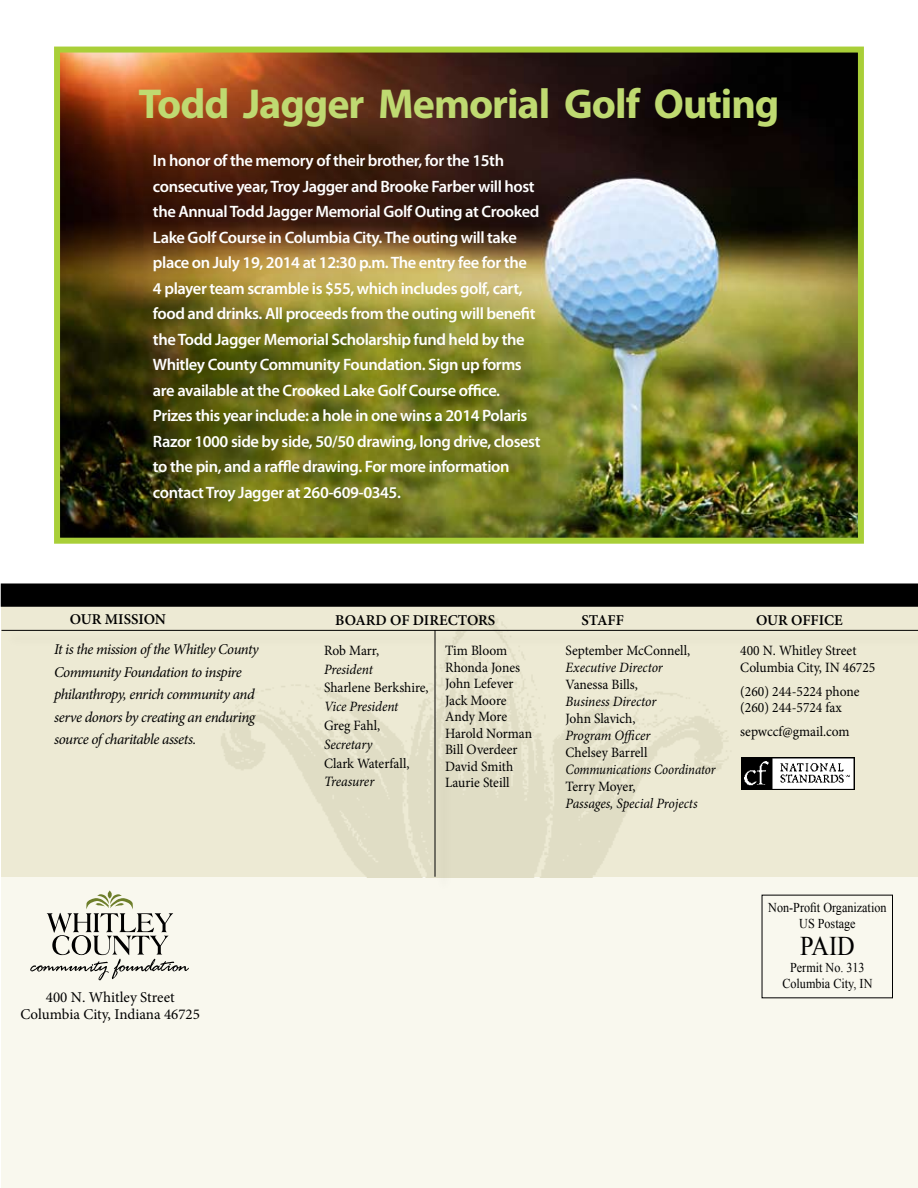
<style>
.page{position:relative;width:918px;height:1188px;background:#fff}
.page>*{position:absolute;margin:0;border:0;box-sizing:border-box;transform-origin:0 0}
.t1{font:700 42px "Myriad Pro";letter-spacing:-.025em;color:#bfda71}
.t2{font:27px "Times New Roman";color:#000;scale:.9 1}
.t3{font:600 16.5px/25.5px "Myriad Pro";letter-spacing:-.025em;color:#fff}
.t4{font:italic 15px/22.5px "Minion Pro";letter-spacing:-.035em;color:#000}
.t5{font:15px/16.5px "Minion Pro";color:#000;text-align:center}
.t6{font:600 15px "Minion Pro";color:#000}
.t7{font:14.25px/16.5px "Minion Pro";color:#000;scale:.95 1}
.t8{font:italic 14.25px "Minion Pro";letter-spacing:-.01em;color:#000;scale:.95 1}
.t9{font:italic 14.25px "Minion Pro";letter-spacing:-.01em;color:#000;scale:.9 1}
.t10{font:13.5px/16.5px "Times New Roman";color:#000;text-align:center;scale:.9 1}
</style>
<div class="page">
<div style="left:2px;top:744px;width:916px;height:444px;background:#f9f8ee"></div>
<div style="left:2px;top:601px;width:916px;height:276px;background:#edead4"></div>
<svg style="left:30px;top:890px;width:159px;height:90px"></svg>
<svg style="left:1px;top:583px;width:917px;height:24px;background:#070707"></svg>
<img style="left:179px;top:600px;width:574px;height:277px">
<div style="left:436px;top:631px;width:23px;height:270px;background:#000;opacity:.2"></div>
<hr style="left:435px;top:630px;width:1px;height:247px;background:#000">
<div style="left:2px;top:631px;width:916px;height:24px;background:#ece9d3"></div>
<hr style="left:2px;top:630px;width:916px;height:1px;background:#000">
<img style="left:741px;top:758px;width:113px;height:32px">
<img style="left:61px;top:54px;width:796px;height:483px">
<div style="left:54px;top:47px;width:810px;height:497px;border:6px solid #a9cf38"></div>
<h1 class="t1" style="left:139px;top:77px;width:642px">Todd Jagger Memorial Golf Outing</h1>
<p class="t3" style="left:153px;top:148px;width:389px">In honor of the memory of their brother, for the 15th consecutive year, Troy Jagger and Brooke Farber will host the Annual Todd Jagger Memorial Golf Outing at Crooked Lake Golf Course in Columbia City. The outing will take place on July 19, 2014 at 12:30 p.m. The entry fee for the<br>4 player team scramble is $55, which includes golf, cart, food and drinks. All proceeds from the outing will benefit the Todd Jagger Memorial Scholarship fund held by the Whitley County Community Foundation. Sign up forms are available at the Crooked Lake Golf Course office.<br>Prizes this year include: a hole in one wins a 2014 Polaris Razor 1000 side by side, 50/50 drawing, long drive, closest to the pin, and a raffle drawing. For more information contact Troy Jagger at 260-609-0345.</p>
<p class="t6" style="left:70px;top:609px;width:98px">OUR MISSION</p>
<p class="t6" style="left:335px;top:610px;width:162px">BOARD OF DIRECTORS</p>
<p class="t6" style="left:582px;top:610px;width:44px">STAFF</p>
<p class="t6" style="left:756px;top:610px;width:88px">OUR OFFICE</p>
<p class="t4" style="left:54px;top:638px;width:206px">It is the mission of the Whitley County Community Foundation to inspire philanthropy, enrich community and serve donors by creating an enduring source of charitable assets.</p>
<p class="t7" style="left:324px;top:642px;width:60px">Rob Marr,</p>
<p class="t7" style="left:740px;top:643px;width:144px">400 N. Whitley Street<br>Columbia City, IN 46725</p>
<p class="t7" style="left:740px;top:683px;width:127px">(260) 244-5224 phone (260) 244-5724 fax</p>
<p class="t7" style="left:740px;top:724px;width:117px">sepwccf@gmail.com</p>
<p class="t7" style="left:445px;top:643px;width:93px">Tim Bloom<br>Rhonda Jones<br>John Lefever<br>Jack Moore<br>Andy More<br>Harold Norman<br>Bill Overdeer<br>David Smith<br>Laurie Steill</p>
<p class="t7" style="left:565px;top:643px;width:133px">September McConnell,</p>
<p class="t8" style="left:565px;top:658px;width:104px">Executive Director</p>
<p class="t7" style="left:565px;top:677px;width:78px">Vanessa Bills,</p>
<p class="t8" style="left:565px;top:692px;width:97px">Business Director</p>
<p class="t7" style="left:565px;top:710px;width:75px">John Slavich,</p>
<p class="t8" style="left:565px;top:726px;width:91px">Program Officer</p>
<p class="t7" style="left:565px;top:744px;width:88px">Chelsey Barrell</p>
<p class="t9" style="left:566px;top:760px;width:168px">Communications Coordinator</p>
<p class="t7" style="left:566px;top:778px;width:75px">Terry Moyer,</p>
<p class="t8" style="left:566px;top:794px;width:141px">Passages, Special Projects</p>
<p class="t8" style="left:324px;top:659px;width:53px">President</p>
<p class="t7" style="left:324px;top:680px;width:112px">Sharlene Berkshire,</p>
<p class="t8" style="left:324px;top:697px;width:80px">Vice President</p>
<p class="t7" style="left:324px;top:717px;width:61px">Greg Fahl,</p>
<p class="t8" style="left:324px;top:734px;width:53px">Secretary</p>
<p class="t7" style="left:324px;top:755px;width:91px">Clark Waterfall,</p>
<p class="t8" style="left:324px;top:772px;width:54px">Treasurer</p>
<p class="t5" style="left:20px;top:989px;width:181px">400 N. Whitley Street<br>Columbia City, Indiana 46725</p>
<p class="t10" style="left:768px;top:899px;width:133px">Non-Profit Organization<br>US Postage</p>
<h2 class="t2" style="left:800px;top:928px;width:62px">PAID</h2>
<p class="t10" style="left:782px;top:959px;width:102px">Permit No. 313<br>Columbia City, IN</p>
</div>
